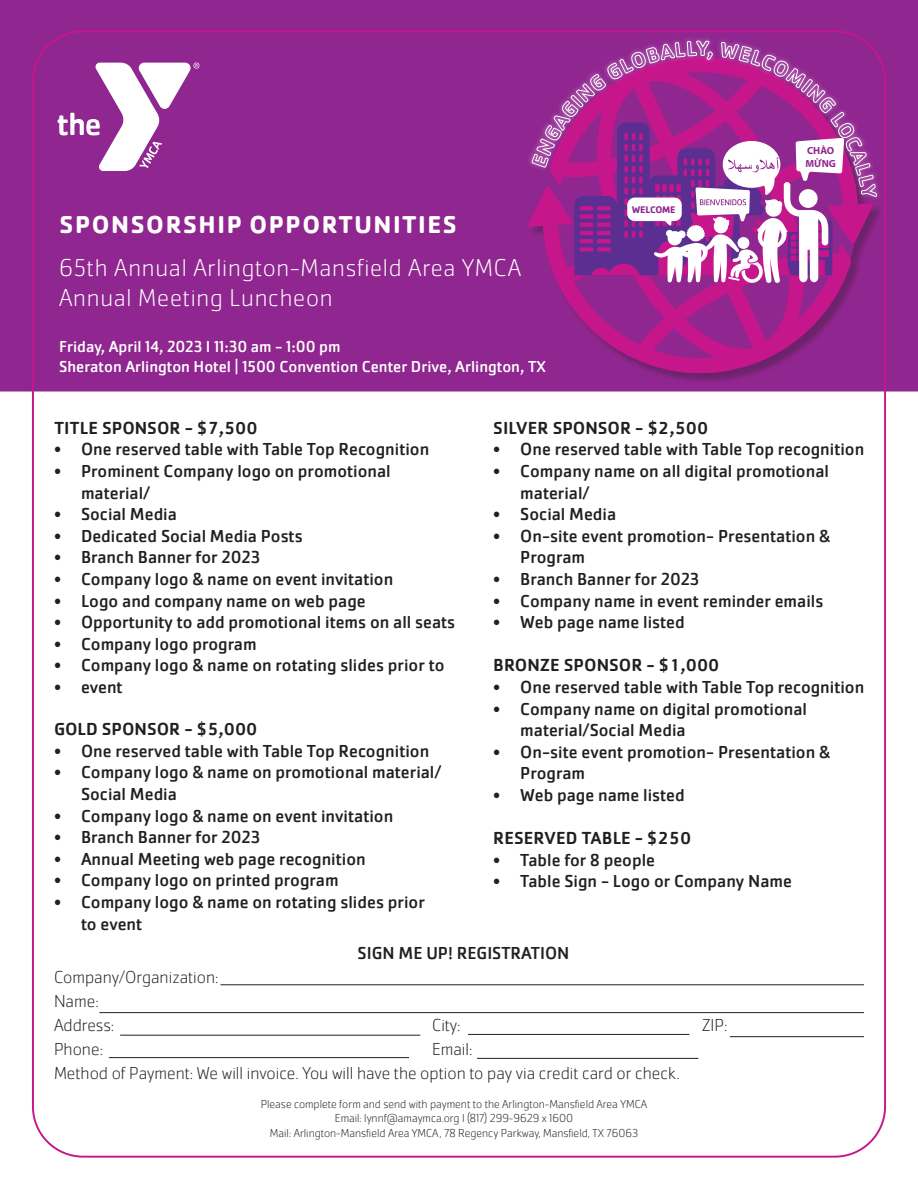
<style>
.page{position:relative;width:918px;height:1188px;background:#fff}
.page>*{position:absolute;margin:0;border:0;box-sizing:border-box;transform-origin:0 0}
.t1{font:200 25.35px "Cachet Pro";letter-spacing:.03em;color:#fff}
.t2{font:700 25.35px "Cachet Pro";letter-spacing:.065em;color:#fff}
.t3{font:18px/21.6px "Cachet Pro";color:#231f20}
.t4{font:200 18px "Cachet Pro";color:#231f20}
.t5{font:500 18px "Cachet";color:#231f20}
.t6{font:16.5px "Cachet Pro";color:#fff}
.t7{font:200 12px "Cachet Pro";color:#231f20}
.t8{font:700 10.35px "Myriad Pro";color:#92278f}
.Intro_green{font:700 9.9px "Cachet";letter-spacing:-.02em;color:#90268f}
</style>
<div class="page">
<div style="left:0;top:0;width:918px;height:391px;background:#90268f"></div>
<div style="left:530px;top:58px;width:353px;height:326px;background:#231f20;opacity:.32"></div>
<div style="left:527px;top:36px;width:354px;height:166px;background:#90268f"></div>
<svg style="left:58px;top:63px;width:141px;height:108px"></svg>
<hr style="left:220px;top:984px;width:644px;height:1px;background:#231f20">
<hr style="left:99px;top:1012px;width:765px;height:1px;background:#231f20">
<hr style="left:120px;top:1035px;width:300px;height:1px;background:#231f20">
<hr style="left:468px;top:1034px;width:221px;height:1px;background:#231f20">
<hr style="left:730px;top:1036px;width:134px;height:1px;background:#231f20">
<hr style="left:109px;top:1057px;width:300px;height:1px;background:#231f20">
<hr style="left:477px;top:1058px;width:221px;height:1px;background:#231f20">
<svg style="left:528px;top:41px;width:349px;height:332px"></svg>
<p class="t2" style="left:60px;top:209px;width:399px">SPONSORSHIP OPPORTUNITIES</p>
<p class="t1" style="left:59px;top:253px;width:464px">65th Annual Arlington-Mansfield Area YMCA</p>
<p class="t1" style="left:59px;top:283px;width:275px">Annual Meeting Luncheon</p>
<p class="t6" style="left:59px;top:337px;width:283px">Friday, April 14, 2023 I 11:30 am - 1:00 pm</p>
<p class="t6" style="left:59px;top:357px;width:488px">Sheraton Arlington Hotel | 1500 Convention Center Drive, Arlington, TX</p>
<p class="Intro_green" style="left:632px;top:203px;width:45px">WELCOME</p>
<p class="t8" style="left:807px;top:144px;width:29px">CHÀO</p>
<p class="t8" style="left:805px;top:157px;width:32px">MỪNG</p>
<p class="t5" style="left:54px;top:417px;width:205px">TITLE SPONSOR - $7,500</p>
<p class="t3" style="left:54px;top:439px;width:377px">• One reserved table with Table Top Recognition</p>
<p class="t3" style="left:81px;top:460px;width:311px;text-indent:-27px">• Prominent Company logo on promotional material/</p>
<p class="t3" style="left:54px;top:504px;width:124px">• Social Media</p>
<p class="t3" style="left:54px;top:525px;width:250px">• Dedicated Social Media Posts</p>
<p class="t3" style="left:54px;top:547px;width:208px">• Branch Banner for 2023</p>
<p class="t3" style="left:54px;top:568px;width:341px">• Company logo &amp; name on event invitation</p>
<p class="t3" style="left:54px;top:590px;width:313px">• Logo and company name on web page</p>
<p class="t3" style="left:54px;top:612px;width:403px">• Opportunity to add promotional items on all seats</p>
<p class="t3" style="left:54px;top:633px;width:204px">• Company logo program</p>
<p class="t3" style="left:54px;top:655px;width:392px">• Company logo &amp; name on rotating slides prior to</p>
<p class="t3" style="left:54px;top:676px;width:70px">• event</p>
<p class="t5" style="left:54px;top:718px;width:205px">GOLD SPONSOR - $5,000</p>
<p class="t3" style="left:54px;top:740px;width:377px">• One reserved table with Table Top Recognition</p>
<p class="t3" style="left:81px;top:762px;width:362px;text-indent:-27px">• Company logo &amp; name on promotional material/<br>Social Media</p>
<p class="t3" style="left:54px;top:805px;width:341px">• Company logo &amp; name on event invitation</p>
<p class="t3" style="left:54px;top:827px;width:208px">• Branch Banner for 2023</p>
<p class="t3" style="left:54px;top:848px;width:313px">• Annual Meeting web page recognition</p>
<p class="t3" style="left:54px;top:870px;width:286px">• Company logo on printed program</p>
<p class="t3" style="left:81px;top:891px;width:345px;text-indent:-27px">• Company logo &amp; name on rotating slides prior to event</p>
<p class="t5" style="left:493px;top:417px;width:217px">SILVER SPONSOR - $2,500</p>
<p class="t3" style="left:493px;top:439px;width:373px">• One reserved table with Table Top recognition</p>
<p class="t3" style="left:520px;top:460px;width:310px;text-indent:-27px">• Company name on all digital promotional material/</p>
<p class="t3" style="left:493px;top:504px;width:124px">• Social Media</p>
<p class="t3" style="left:520px;top:525px;width:311px;text-indent:-27px">• On-site event promotion- Presentation &amp;<br>Program</p>
<p class="t3" style="left:493px;top:568px;width:208px">• Branch Banner for 2023</p>
<p class="t3" style="left:493px;top:590px;width:332px">• Company name in event reminder emails</p>
<p class="t3" style="left:493px;top:612px;width:193px">• Web page name listed</p>
<p class="t5" style="left:493px;top:654px;width:228px">BRONZE SPONSOR - $1,000</p>
<p class="t3" style="left:493px;top:676px;width:373px">• One reserved table with Table Top recognition</p>
<p class="t3" style="left:520px;top:698px;width:288px;text-indent:-27px">• Company name on digital promotional material/Social Media</p>
<p class="t3" style="left:520px;top:741px;width:311px;text-indent:-27px">• On-site event promotion- Presentation &amp;<br>Program</p>
<p class="t3" style="left:493px;top:784px;width:193px">• Web page name listed</p>
<p class="t5" style="left:493px;top:827px;width:200px">RESERVED TABLE - $250</p>
<p class="t3" style="left:493px;top:849px;width:163px">• Table for 8 people</p>
<p class="t3" style="left:493px;top:871px;width:300px">• Table Sign - Logo or Company Name</p>
<p class="t3" style="left:358px;top:943px;width:213px">SIGN ME UP! REGISTRATION</p>
<p class="t4" style="left:54px;top:967px;width:166px">Company/Organization:</p>
<p class="t4" style="left:54px;top:991px;width:46px">Name:</p>
<p class="t4" style="left:54px;top:1015px;width:62px">Address:</p>
<p class="t4" style="left:432px;top:1015px;width:30px">City:</p>
<p class="t4" style="left:702px;top:1015px;width:27px">ZIP:</p>
<p class="t4" style="left:54px;top:1039px;width:51px">Phone:</p>
<p class="t4" style="left:432px;top:1039px;width:42px">Email:</p>
<p class="t4" style="left:54px;top:1063px;width:627px">Method of Payment: We will invoice. You will have the option to pay via credit card or check.</p>
<p class="t7" style="left:261px;top:1097px;width:388px">Please complete form and send with payment to the Arlington-Mansfield Area YMCA</p>
<p class="t7" style="left:335px;top:1111px;width:240px">Email: lynnf@amaymca.org I (817) 299-9629 x 1600</p>
<p class="t7" style="left:270px;top:1126px;width:370px">Mail: Arlington-Mansfield Area YMCA, 78 Regency Parkway, Mansfield, TX 76063</p>
</div>
